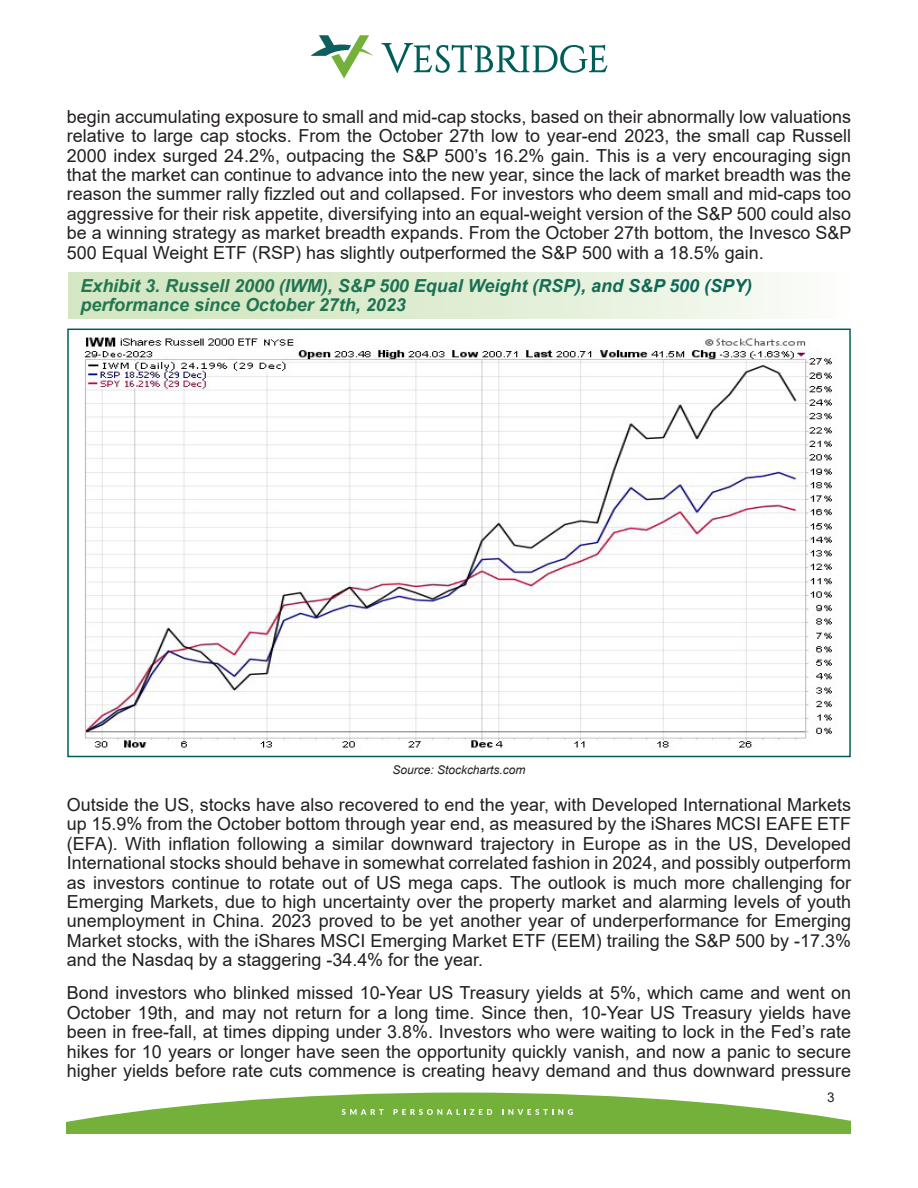
<style>
.page{position:relative;width:918px;height:1188px;background:#fff}
.page>*{position:absolute;margin:0;border:0;box-sizing:border-box;transform-origin:0 0}
.t1{font:18px/19.5px "Arial";color:#231f20;text-align:justify}
.t2{font:italic 700 18px/19.5px "Arial";color:#005e59}
.t3{font:13.5px "Arial";color:#231f20}
.t4{font:italic 12px "Arial";color:#231f20}
</style>
<div class="page">
<svg style="left:311px;top:35px;width:62px;height:44px"></svg>
<svg style="left:381px;top:43px;width:227px;height:30px"></svg>
<svg style="left:67px;top:1093px;width:783px;height:41px"></svg>
<div style="left:68px;top:273px;width:783px;height:46px;background:linear-gradient(to right,#cee3ba,#f7fbf4)"></div>
<img style="left:84px;top:335px;width:749px;height:416px">
<p class="t1" style="left:67px;top:106px;width:786px">begin accumulating exposure to small and mid-cap stocks, based on their abnormally low valuations relative to large cap stocks. From the October 27th low to year-end 2023, the small cap Russell 2000 index surged 24.2%, outpacing the S&amp;P 500’s 16.2% gain. This is a very encouraging sign that the market can continue to advance into the new year, since the lack of market breadth was the reason the summer rally fizzled out and collapsed. For investors who deem small and mid-caps too aggressive for their risk appetite, diversifying into an equal-weight version of the S&amp;P 500 could also be a winning strategy as market breadth expands. From the October 27th bottom, the Invesco S&amp;P 500 Equal Weight ETF (RSP) has slightly outperformed the S&amp;P 500 with a 18.5% gain.</p>
<p class="t2" style="left:80px;top:276px;width:673px">Exhibit 3. Russell 2000 (IWM), S&amp;P 500 Equal Weight (RSP), and S&amp;P 500 (SPY) performance since October 27th, 2023</p>
<p class="t4" style="left:393px;top:762px;width:135px">Source: Stockcharts.com</p>
<p class="t1" style="left:67px;top:795px;width:786px">Outside the US, stocks have also recovered to end the year, with Developed International Markets up 15.9% from the October bottom through year end, as measured by the iShares MCSI EAFE ETF (EFA). With inflation following a similar downward trajectory in Europe as in the US, Developed International stocks should behave in somewhat correlated fashion in 2024, and possibly outperform as investors continue to rotate out of US mega caps. The outlook is much more challenging for Emerging Markets, due to high uncertainty over the property market and alarming levels of youth unemployment in China. 2023 proved to be yet another year of underperformance for Emerging Market stocks, with the iShares MSCI Emerging Market ETF (EEM) trailing the S&amp;P 500 by -17.3% and the Nasdaq by a staggering -34.4% for the year.</p>
<p class="t1" style="left:67px;top:983px;width:786px">Bond investors who blinked missed 10-Year US Treasury yields at 5%, which came and went on October 19th, and may not return for a long time. Since then, 10-Year US Treasury yields have been in free-fall, at times dipping under 3.8%. Investors who were waiting to lock in the Fed’s rate hikes for 10 years or longer have seen the opportunity quickly vanish, and now a panic to secure higher yields before rate cuts commence is creating heavy demand and thus downward pressure</p>
<p class="t3" style="left:827px;top:1088px;width:9px">3</p>
</div>
